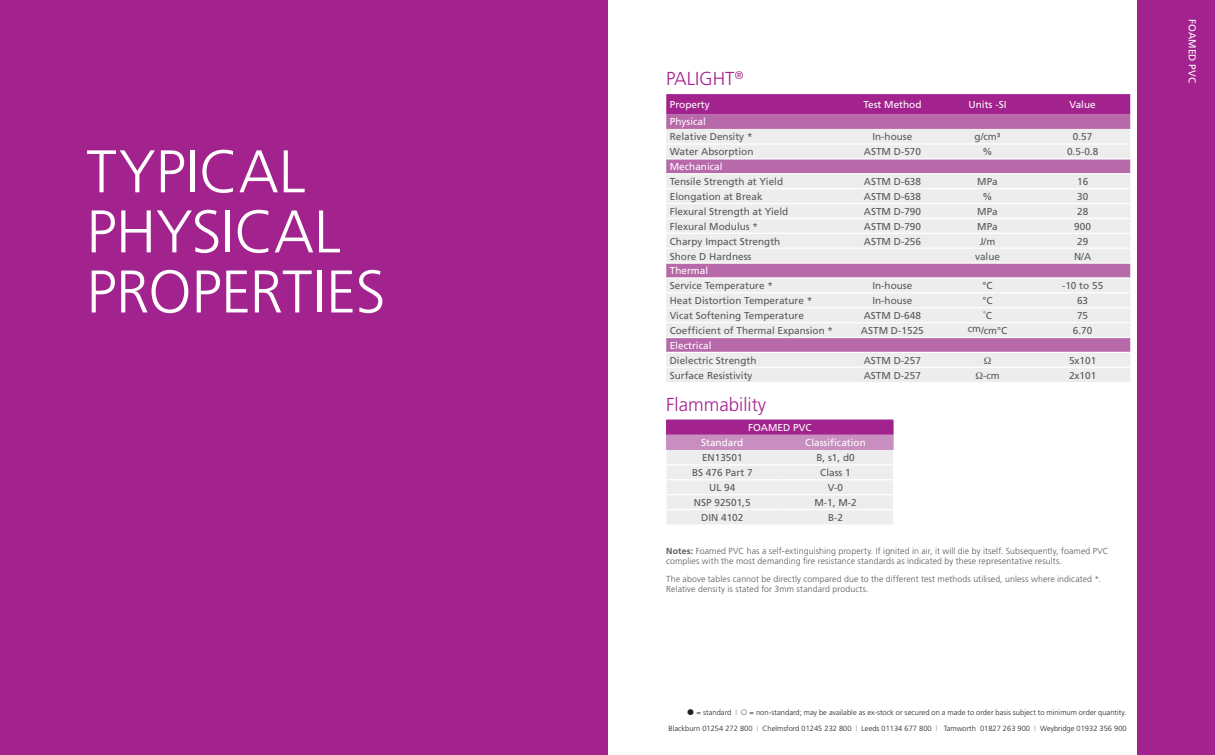
<style>
.page{position:relative;width:1215px;height:755px;background:#fff}
.page>*{position:absolute;margin:0;border:0;box-sizing:border-box;transform-origin:0 0}
.t1{font:300 60px/60px "Frutiger";letter-spacing:-.005em;color:#fff}
.t2{font:300 18.75px "Frutiger";color:#a3238e}
.t3{font:10px "Frutiger";color:#58595b}
.t4{font:10px "Frutiger";color:#fff}
.t5{font:300 8.75px/10px "Frutiger";letter-spacing:.01em;color:#58595b}
.t6{font:300 7.5px "Frutiger";color:#231f20}
.s1{font-weight:700}
.s2{color:#939598}
</style>
<div class="page">
<div style="left:1137px;top:0;width:78px;height:754px;background:#a3238e"></div>
<div style="left:0;top:0;width:607px;height:754px;background:#a3238e"></div>
<div style="left:666px;top:94px;width:464px;height:20px;background:#a3238e"></div>
<div style="left:666px;top:114px;width:464px;height:15px;background:#b769aa"></div>
<svg style="left:666px;top:129px;width:464px;height:253px;background:#e4d7e2"></svg>
<hr style="left:666px;top:143px;width:464px;height:1px;background:#fff">
<hr style="left:666px;top:188px;width:464px;height:1px;background:#fff">
<hr style="left:666px;top:203px;width:464px;height:1px;background:#fff">
<hr style="left:666px;top:218px;width:464px;height:1px;background:#fff">
<hr style="left:666px;top:232px;width:464px;height:2px;background:#fff">
<hr style="left:666px;top:247px;width:464px;height:2px;background:#fff">
<hr style="left:666px;top:292px;width:464px;height:1px;background:#fff">
<hr style="left:666px;top:307px;width:464px;height:1px;background:#fff">
<hr style="left:666px;top:322px;width:464px;height:1px;background:#fff">
<hr style="left:666px;top:366px;width:464px;height:1px;background:#fff">
<hr style="left:666px;top:158px;width:464px;height:1px;background:#fff">
<hr style="left:666px;top:173px;width:464px;height:1px;background:#fff">
<hr style="left:666px;top:262px;width:464px;height:1px;background:#fff">
<hr style="left:666px;top:277px;width:464px;height:1px;background:#fff">
<hr style="left:666px;top:336px;width:464px;height:2px;background:#fff">
<hr style="left:666px;top:351px;width:464px;height:2px;background:#fff">
<hr style="left:666px;top:419px;width:112px;height:1px;background:#a3238e">
<hr style="left:778px;top:419px;width:115px;height:1px;background:#a3238e">
<svg style="left:666px;top:420px;width:228px;height:104px;background:#ddc3da"></svg>
<svg style="left:984px;top:356px;width:7px;height:7px"></svg>
<svg style="left:976px;top:371px;width:6px;height:7px"></svg>
<h1 class="t1" style="left:86px;top:146px;width:301px">TYPICAL<br>PHYSICAL<br>PROPERTIES</h1>
<h2 class="t2" style="left:666px;top:71px;width:79px">PALIGHT<sup>®</sup></h2>
<p class="t4" style="left:670px;top:100px;width:42px">Property</p>
<p class="t4" style="left:863px;top:100px;width:60px">Test Method</p>
<p class="t4" style="left:968px;top:100px;width:39px">Units -SI</p>
<p class="t4" style="left:1069px;top:100px;width:28px">Value</p>
<p class="t4" style="left:670px;top:117px;width:38px">Physical</p>
<p class="t3" style="left:670px;top:132px;width:84px">Relative Density *</p>
<p class="t3" style="left:872px;top:132px;width:41px">In-house</p>
<p class="t3" style="left:974px;top:132px;width:27px">g/cm³</p>
<p class="t3" style="left:1073px;top:132px;width:21px">0.57</p>
<p class="t3" style="left:670px;top:147px;width:85px">Water Absorption</p>
<p class="t3" style="left:864px;top:147px;width:59px">ASTM D-570</p>
<p class="t3" style="left:982px;top:147px;width:11px">%</p>
<p class="t3" style="left:1067px;top:147px;width:33px">0.5-0.8</p>
<p class="t4" style="left:670px;top:162px;width:54px">Mechanical</p>
<p class="t3" style="left:670px;top:177px;width:115px">Tensile Strength at Yield</p>
<p class="t3" style="left:864px;top:177px;width:59px">ASTM D-638</p>
<p class="t3" style="left:977px;top:177px;width:22px">MPa</p>
<p class="t3" style="left:1077px;top:177px;width:13px">16</p>
<p class="t3" style="left:670px;top:191px;width:94px">Elongation at Break</p>
<p class="t3" style="left:864px;top:191px;width:59px">ASTM D-638</p>
<p class="t3" style="left:982px;top:191px;width:11px">%</p>
<p class="t3" style="left:1077px;top:191px;width:13px">30</p>
<p class="t3" style="left:670px;top:206px;width:120px">Flexural Strength at Yield</p>
<p class="t3" style="left:864px;top:206px;width:59px">ASTM D-790</p>
<p class="t3" style="left:977px;top:206px;width:22px">MPa</p>
<p class="t3" style="left:1077px;top:206px;width:13px">28</p>
<p class="t3" style="left:670px;top:221px;width:90px">Flexural Modulus *</p>
<p class="t3" style="left:864px;top:221px;width:59px">ASTM D-790</p>
<p class="t3" style="left:977px;top:221px;width:22px">MPa</p>
<p class="t3" style="left:1074px;top:221px;width:18px">900</p>
<p class="t3" style="left:670px;top:236px;width:112px">Charpy Impact Strength</p>
<p class="t3" style="left:864px;top:236px;width:59px">ASTM D-256</p>
<p class="t3" style="left:980px;top:236px;width:17px">J/m</p>
<p class="t3" style="left:1077px;top:236px;width:13px">29</p>
<p class="t3" style="left:670px;top:251px;width:83px">Shore D Hardness</p>
<p class="t3" style="left:975px;top:251px;width:27px">value</p>
<p class="t3" style="left:1074px;top:251px;width:19px">N/A</p>
<p class="t4" style="left:670px;top:266px;width:40px">Thermal</p>
<p class="t3" style="left:670px;top:281px;width:105px">Service Temperature *</p>
<p class="t3" style="left:872px;top:281px;width:41px">In-house</p>
<p class="t3" style="left:982px;top:281px;width:12px">°C</p>
<p class="t3" style="left:1062px;top:281px;width:43px">-10 to 55</p>
<p class="t3" style="left:670px;top:296px;width:144px">Heat Distortion Temperature *</p>
<p class="t3" style="left:872px;top:296px;width:41px">In-house</p>
<p class="t3" style="left:982px;top:296px;width:12px">°C</p>
<p class="t3" style="left:1077px;top:296px;width:13px">63</p>
<p class="t3" style="left:670px;top:310px;width:136px">Vicat Softening Temperature</p>
<p class="t3" style="left:864px;top:310px;width:59px">ASTM D-648</p>
<p class="t3" style="left:983px;top:310px;width:10px">˚C</p>
<p class="t3" style="left:1077px;top:310px;width:13px">75</p>
<p class="t3" style="left:670px;top:325px;width:165px">Coefficient of Thermal Expansion *</p>
<p class="t3" style="left:861px;top:325px;width:64px">ASTM D-1525</p>
<p class="t3" style="left:968px;top:325px;width:41px">cm/cm°C</p>
<p class="t3" style="left:1073px;top:325px;width:21px">6.70</p>
<p class="t4" style="left:670px;top:340px;width:43px">Electrical</p>
<p class="t3" style="left:670px;top:355px;width:88px">Dielectric Strength</p>
<p class="t3" style="left:864px;top:355px;width:59px">ASTM D-257</p>
<p class="t3" style="left:1069px;top:355px;width:29px">5x101</p>
<p class="t3" style="left:670px;top:370px;width:84px">Surface Resistivity</p>
<p class="t3" style="left:864px;top:370px;width:59px">ASTM D-257</p>
<p class="t3" style="left:983px;top:370px;width:18px">-cm</p>
<p class="t3" style="left:1069px;top:370px;width:29px">2x101</p>
<h2 class="t2" style="left:666px;top:396px;width:101px">Flammability</h2>
<p class="t4" style="left:748px;top:423px;width:65px">FOAMED PVC</p>
<p class="t4" style="left:701px;top:438px;width:44px">Standard</p>
<p class="t4" style="left:805px;top:438px;width:62px">Classification</p>
<p class="t3" style="left:702px;top:452px;width:42px">EN13501</p>
<p class="t3" style="left:816px;top:452px;width:40px">B, s1, d0</p>
<p class="t3" style="left:692px;top:467px;width:62px">BS 476 Part 7</p>
<p class="t3" style="left:820px;top:467px;width:32px">Class 1</p>
<p class="t3" style="left:709px;top:482px;width:28px">UL 94</p>
<p class="t3" style="left:828px;top:482px;width:17px">V-0</p>
<p class="t3" style="left:694px;top:497px;width:58px">NSP 92501,5</p>
<p class="t3" style="left:814px;top:497px;width:44px">M-1, M-2</p>
<p class="t3" style="left:701px;top:512px;width:44px">DIN 4102</p>
<p class="t3" style="left:828px;top:512px;width:16px">B-2</p>
<p class="t5" style="left:666px;top:546px;width:444px"><span class="s1">Notes:</span> Foamed PVC has a self-extinguishing property. If ignited in air, it will die by itself. Subsequently, foamed PVC complies with the most demanding fire resistance standards as indicated by these representative results.</p>
<p class="t5" style="left:666px;top:574px;width:436px">The above tables cannot be directly compared due to the different test methods utilised, unless where indicated *.<br>Relative density is stated for 3mm standard products.</p>
<p class="t6" style="left:696px;top:708px;width:42px">= standard <span class="s2">|</span></p>
<p class="t6" style="left:749px;top:708px;width:379px">= non-standard; may be available as ex-stock or secured on a made to order basis subject to minimum order quantity.</p>
<p class="t6" style="left:668px;top:725px;width:460px">Blackburn 01254 272 800 <span class="s2">|</span> Chelmsford 01245 232 800 <span class="s2">|</span> Leeds 01134 677 800 <span class="s2">|</span> Tamworth 01827 263 900 <span class="s2">|</span> Weybridge 01932 356 900</p>
<p class="t4" style="left:1197px;top:19px;width:65px;rotate:90deg">FOAMED PVC</p>
</div>
